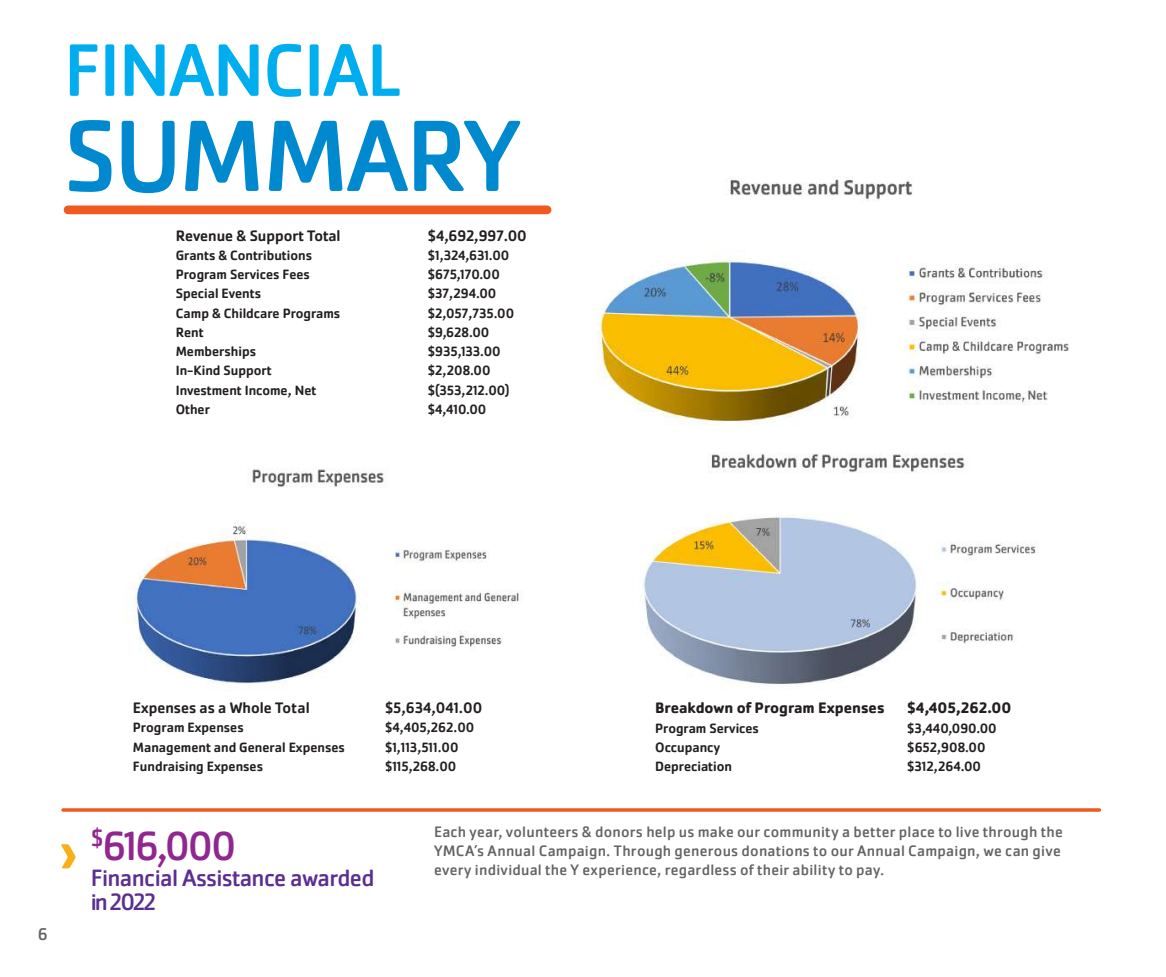
<style>
.page{position:relative;width:1166px;height:977px;background:#fff}
.page>*{position:absolute;margin:0;border:0;box-sizing:border-box;transform-origin:0 0}
.t1{font:105px "Cachet Pro";letter-spacing:-.025em;color:#0089cf}
.t2{font:77px "Cachet Pro";letter-spacing:-.025em;color:#00aeef}
.t3{font:42px "Cachet Pro";letter-spacing:-.05em;color:#90268f}
.t4{font:24.5px/24.5px "Cachet Pro";letter-spacing:-.025em;color:#5b2e91}
.t5{font:17.5px "Cachet Pro";color:#636366}
.t6{font:15.75px/18.9px "Cachet Pro";letter-spacing:.015em;color:#636366}
.t7{font:500 15.75px "Cachet Pro";color:#231f20}
.t8{font:700 15.75px "Cachet Pro";color:#231f20}
.t9{font:500 14px "Cachet Pro";color:#231f20}
</style>
<div class="page">
<div style="left:68px;top:205px;width:479px;height:9px;background:#f15921"></div>
<hr style="left:63px;top:808px;width:1036px;height:3px;background:#f15921">
<svg style="left:61px;top:844px;width:14px;height:24px"></svg>
<img style="left:597px;top:178px;width:472px;height:247px">
<img style="left:640px;top:453px;width:396px;height:232px">
<img style="left:126px;top:468px;width:393px;height:217px">
<h2 class="t2" style="left:64px;top:26px;width:340px">FINANCIAL</h2>
<h1 class="t1" style="left:64px;top:95px;width:458px">SUMMARY</h1>
<p class="t7" style="left:176px;top:226px;width:166px">Revenue &amp; Support Total</p>
<p class="t7" style="left:428px;top:226px;width:100px">$4,692,997.00</p>
<p class="t9" style="left:176px;top:247px;width:138px">Grants &amp; Contributions</p>
<p class="t9" style="left:428px;top:247px;width:83px">$1,324,631.00</p>
<p class="t9" style="left:176px;top:266px;width:136px">Program Services Fees</p>
<p class="t9" style="left:428px;top:266px;width:74px">$675,170.00</p>
<p class="t9" style="left:176px;top:285px;width:87px">Special Events</p>
<p class="t9" style="left:428px;top:285px;width:70px">$37,294.00</p>
<p class="t9" style="left:176px;top:305px;width:166px">Camp &amp; Childcare Programs</p>
<p class="t9" style="left:428px;top:305px;width:88px">$2,057,735.00</p>
<p class="t9" style="left:176px;top:324px;width:29px">Rent</p>
<p class="t9" style="left:428px;top:324px;width:63px">$9,628.00</p>
<p class="t9" style="left:176px;top:343px;width:82px">Memberships</p>
<p class="t9" style="left:428px;top:343px;width:74px">$935,133.00</p>
<p class="t9" style="left:176px;top:362px;width:97px">In-Kind Support</p>
<p class="t9" style="left:428px;top:362px;width:64px">$2,208.00</p>
<p class="t9" style="left:176px;top:382px;width:142px">Investment Income, Net</p>
<p class="t9" style="left:428px;top:382px;width:83px">$(353,212.00)</p>
<p class="t9" style="left:176px;top:401px;width:36px">Other</p>
<p class="t9" style="left:428px;top:401px;width:60px">$4,410.00</p>
<p class="t5" style="left:38px;top:923px;width:11px">6</p>
<p class="t7" style="left:133px;top:698px;width:178px">Expenses as a Whole Total</p>
<p class="t7" style="left:385px;top:698px;width:99px">$5,634,041.00</p>
<p class="t9" style="left:133px;top:719px;width:112px">Program Expenses</p>
<p class="t9" style="left:385px;top:719px;width:91px">$4,405,262.00</p>
<p class="t9" style="left:133px;top:738px;width:213px">Management and General Expenses</p>
<p class="t9" style="left:385px;top:738px;width:75px">$1,113,511.00</p>
<p class="t9" style="left:133px;top:758px;width:132px">Fundraising Expenses</p>
<p class="t9" style="left:385px;top:758px;width:73px">$115,268.00</p>
<p class="t8" style="left:655px;top:698px;width:231px">Breakdown of Program Expenses</p>
<p class="t8" style="left:907px;top:698px;width:106px">$4,405,262.00</p>
<p class="t9" style="left:655px;top:719px;width:105px">Program Services</p>
<p class="t9" style="left:907px;top:719px;width:91px">$3,440,090.00</p>
<p class="t9" style="left:655px;top:739px;width:66px">Occupancy</p>
<p class="t9" style="left:907px;top:739px;width:80px">$652,908.00</p>
<p class="t9" style="left:655px;top:758px;width:78px">Depreciation</p>
<p class="t9" style="left:907px;top:758px;width:75px">$312,264.00</p>
<h3 class="t3" style="left:91px;top:821px;width:147px"><sup>$</sup>616,000</h3>
<h3 class="t4" style="left:91px;top:865px;width:285px">Financial Assistance awarded in 2022</h3>
<p class="t6" style="left:434px;top:822px;width:630px">Each year, volunteers &amp; donors help us make our community a better place to live through the<br>YMCA’s Annual Campaign. Through generous donations to our Annual Campaign, we can give every individual the Y experience, regardless of their ability to pay.</p>
</div>
